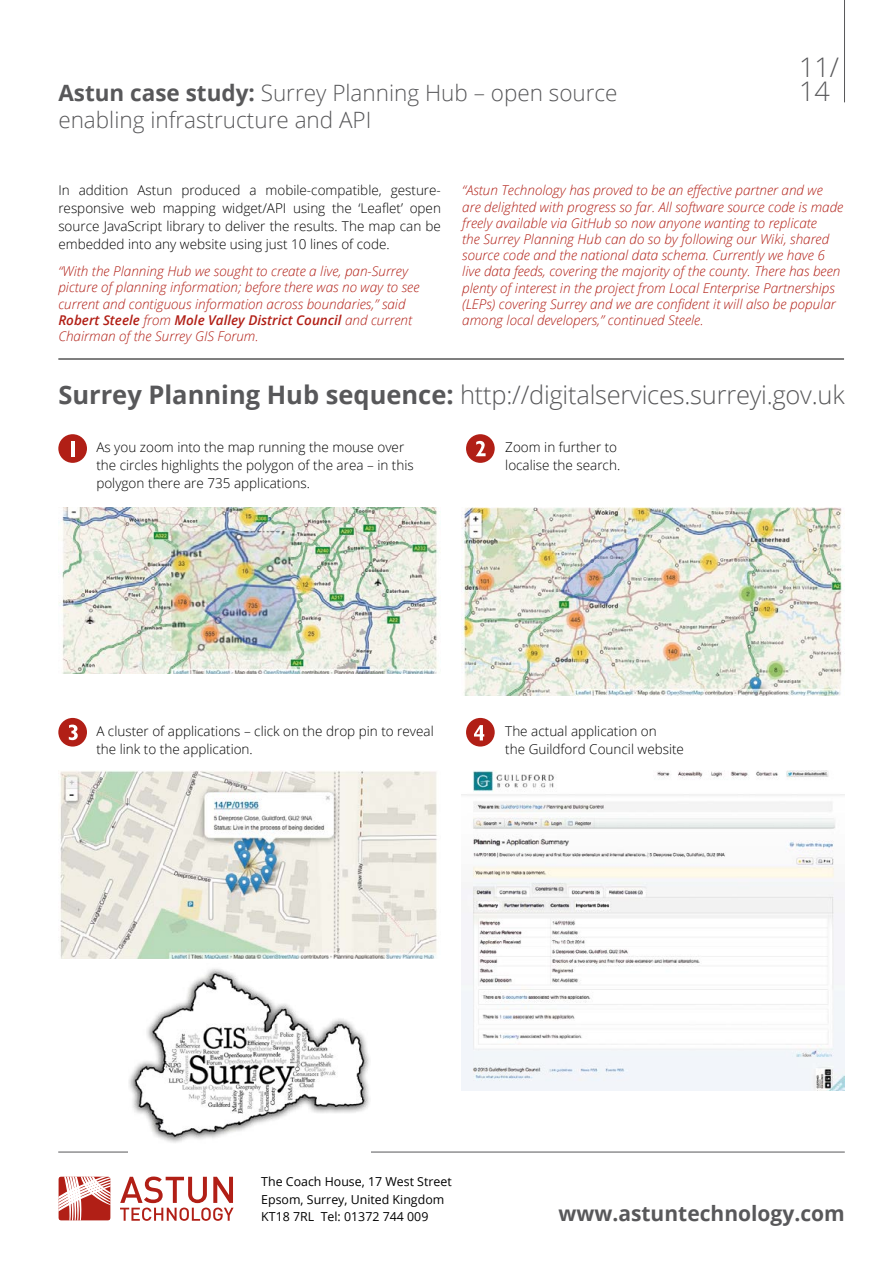
<style>
.page{position:relative;width:893px;height:1263px;background:#fff}
.page>*{position:absolute;margin:0;border:0;box-sizing:border-box;transform-origin:0 0}
.t1{font:300 27px "Open Sans";color:#58585a}
.t2{font:300 25.5px "Open Sans";letter-spacing:-.01em;color:#58585a}
.t3{font:300 22.5px "Open Sans";color:#58585a}
.t4{font:700 21px "Open Sans";color:#58585a}
.t5{font:italic 300 13.5px/16.2px "Open Sans";color:#b11f16}
.t6{font:300 13.5px/18px "Open Sans";color:#000}
.t7{font:12.3px/17.5px "Open Sans";color:#000}
.s1{font-weight:700}
.s2{font-weight:600}
</style>
<div class="page">
<hr style="left:58px;top:1152px;width:787px;height:1px;background:#58585a">
<hr style="left:844px;top:0;width:1px;height:102px;background:#58585a">
<img style="left:59px;top:507px;width:382px;height:166px">
<img style="left:60px;top:770px;width:377px;height:189px">
<img style="left:129px;top:969px;width:240px;height:174px">
<img style="left:461px;top:507px;width:382px;height:189px">
<img style="left:461px;top:770px;width:383px;height:321px">
<div style="left:58px;top:434px;width:29px;height:29px;background:#b11f16;border-radius:50%"></div>
<hr style="left:71px;top:441px;width:3px;height:15px;background:#fff">
<div style="left:466px;top:434px;width:29px;height:29px;background:#b11f16;border-radius:50%"></div>
<svg style="left:476px;top:441px;width:10px;height:15px"></svg>
<div style="left:58px;top:718px;width:29px;height:28px;background:#b11f16;border-radius:50%"></div>
<svg style="left:69px;top:724px;width:9px;height:16px"></svg>
<div style="left:466px;top:718px;width:29px;height:28px;background:#b11f16;border-radius:50%"></div>
<svg style="left:474px;top:725px;width:10px;height:15px"></svg>
<hr style="left:58px;top:359px;width:786px;height:1px;background:#000">
<svg style="left:120px;top:1176px;width:114px;height:45px"></svg>
<svg style="left:58px;top:1176px;width:53px;height:44px"></svg>
<h1 class="t1" style="left:799px;top:49px;width:42px">11/</h1>
<h3 class="t3" style="left:58px;top:77px;width:561px"><span class="s1">Astun case study:</span> Surrey Planning Hub – open source</h3>
<h1 class="t1" style="left:799px;top:73px;width:32px">14</h1>
<h3 class="t3" style="left:58px;top:104px;width:315px">enabling infrastructure and API</h3>
<p class="t6" style="left:58px;top:181px;width:384px;text-align:justify">In addition Astun produced a mobile-compatible, gesture&shy;responsive web mapping widget/API using the ‘Leaflet’ open source JavaScript library to deliver the results. The map can be embedded into any website using just 10 lines of code.</p>
<p class="t5" style="left:58px;top:263px;width:363px">“With the Planning Hub we sought to create a live, pan-Surrey picture of planning information; before there was no way to see current and contiguous information across boundaries,” said <span class="s2">Robert Steele</span> from <span class="s2">Mole Valley District Council</span> and current Chairman of the Surrey GIS Forum.</p>
<p class="t5" style="left:462px;top:182px;width:383px">“Astun Technology has proved to be an effective partner and we are delighted with progress so far. All software source code is made freely available via GitHub so now anyone wanting to replicate<br>the Surrey Planning Hub can do so by following our Wiki, shared source code and the national data schema. Currently we have 6 live data feeds, covering the majority of the county. There has been plenty of interest in the project from Local Enterprise Partnerships (LEPs) covering Surrey and we are confident it will also be popular among local developers,” continued Steele.</p>
<h2 class="t2" style="left:58px;top:377px;width:788px"><span class="s1">Surrey Planning Hub sequence:</span> http://digitalservices.surreyi.gov.uk</h2>
<p class="t6" style="left:96px;top:438px;width:319px">As you zoom into the map running the mouse over the circles highlights the polygon of the area – in this polygon there are 735 applications.</p>
<p class="t6" style="left:505px;top:438px;width:116px">Zoom in further to localise the search.</p>
<p class="t6" style="left:96px;top:721px;width:339px">A cluster of applications – click on the drop pin to reveal the link to the application.</p>
<p class="t6" style="left:505px;top:721px;width:180px">The actual application on<br>the Guildford Council website</p>
<p class="t7" style="left:261px;top:1172px;width:192px">The Coach House, 17 West Street<br>Epsom, Surrey, United Kingdom<br>KT18 7RL Tel: 01372 744 009</p>
<h3 class="t4" style="left:558px;top:1199px;width:288px">www.astuntechnology.com</h3>
</div>
